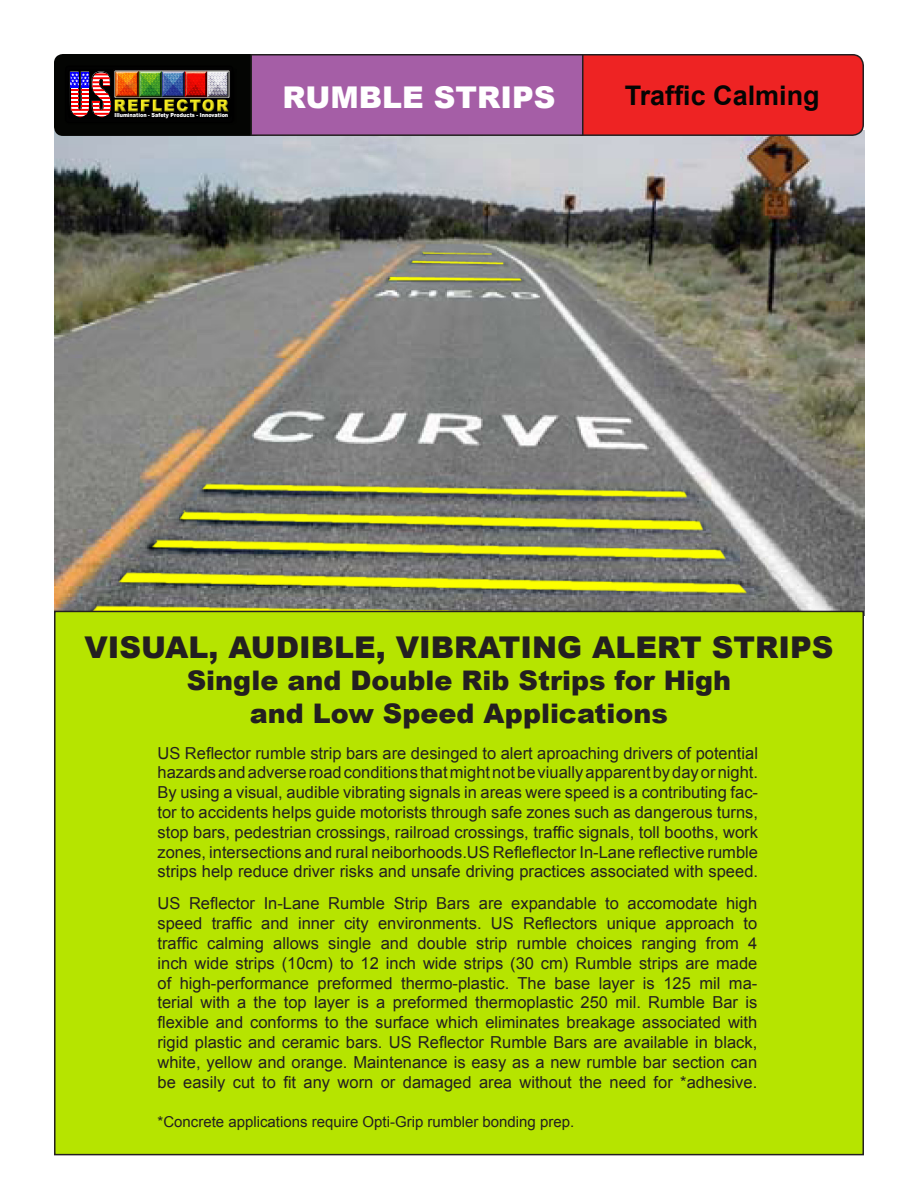
<style>
.page{position:relative;width:918px;height:1188px;background:#fff}
.page>*{position:absolute;margin:0;border:0;box-sizing:border-box;transform-origin:0 0}
.t1{font:56.1px "Impact";color:#fff;scale:.72 1}
.t2{font:900 30px "Arial";color:#231f20}
.t3{font:900 30px "Arial";color:#fff}
.t4{font:900 27px/32.4px "Arial";color:#231f20;text-align:center}
.t5{font:700 27px "Arial";color:#040503}
.t6{font:16.5px/19.8px "Arial";color:#231f20;text-align:justify}
.t7{font:15px "Arial";color:#231f20}
.t8{font:900 5.85px "Arial";color:#fff;scale:.86 1}
.s1{font-size:54.9px}
</style>
<div class="page">
<img style="left:54px;top:130px;width:810px;height:481px">
<div style="left:55px;top:611px;width:808px;height:544px;background:#b6e400"></div>
<div style="left:573px;top:55px;width:290px;height:80px;background:#ee2323;border-radius:11px"></div>
<div style="left:573px;top:54px;width:291px;height:82px;border:2px solid #231f20;border-radius:11px"></div>
<div style="left:54px;top:54px;width:209px;height:82px;background:#040503;border-radius:9px"></div>
<div style="left:251px;top:55px;width:332px;height:80px;background:#a55ea6"></div>
<div style="left:250px;top:54px;width:334px;height:82px;border:2px solid #231f20"></div>
<div style="left:65px;top:66px;width:168px;height:57px;border:1px solid #000;border-radius:3px"></div>
<div style="left:74px;top:69px;width:151px;height:9px;background:#000"></div>
<div style="left:227px;top:80px;width:5px;height:27px;background:#000"></div>
<div style="left:74px;top:111px;width:151px;height:8px;background:#000"></div>
<svg style="left:231px;top:107px;width:1px;height:12px"></svg>
<div style="left:70px;top:71px;width:159px;height:46px;background:#000"></div>
<svg style="left:70px;top:72px;width:41px;height:46px"></svg>
<img style="left:114px;top:70px;width:116px;height:42px">
<hr style="left:89px;top:69px;width:2px;height:44px;background:#000">
<p class="t1" style="left:69px;top:51px;width:61px">U<span class="s1">S</span></p>
<p class="t8" style="left:114px;top:111px;width:134px">Illumination - Safety Products - Innovation</p>
<p class="t3" style="left:283px;top:75px;width:274px">RUMBLE STRIPS</p>
<p class="t5" style="left:625px;top:77px;width:197px">Traffic Calming</p>
<p class="t2" style="left:85px;top:625px;width:750px">VISUAL, AUDIBLE, VIBRATING ALERT STRIPS</p>
<p class="t4" style="left:187px;top:664px;width:546px">Single and Double Rib Strips for High and Low Speed Applications</p>
<p class="t6" style="left:158px;top:743px;width:602px">US Reflector rumble strip bars are desinged to alert aproaching drivers of potential hazards and adverse road conditions that might not be viually apparent by day or night.<br>By using a visual, audible vibrating signals in areas were speed is a contributing fac&shy;tor to accidents helps guide motorists through safe zones such as dangerous turns, stop bars, pedestrian crossings, railroad crossings, traffic signals, toll booths, work zones, intersections and rural neiborhoods.US Refleflector In-Lane reflective rumble strips help reduce driver risks and unsafe driving practices associated with speed.</p>
<p class="t6" style="left:158px;top:894px;width:601px">US Reflector In-Lane Rumble Strip Bars are expandable to accomodate high speed traffic and inner city environments. US Reflectors unique approach to traffic calming allows single and double strip rumble choices ranging from 4 inch wide strips (10cm) to 12 inch wide strips (30 cm) Rumble strips are made of high-performance preformed thermo-plastic. The base layer is 125 mil ma&shy;terial with a the top layer is a preformed thermoplastic 250 mil. Rumble Bar is flexible and conforms to the surface which eliminates breakage associated with rigid plastic and ceramic bars. US Reflector Rumble Bars are available in black, white, yellow and orange. Maintenance is easy as a new rumble bar section can be easily cut to fit any worn or damaged area without the need for *adhesive.</p>
<p class="t7" style="left:158px;top:1112px;width:418px">*Concrete applications require Opti-Grip rumbler bonding prep.</p>
</div>
